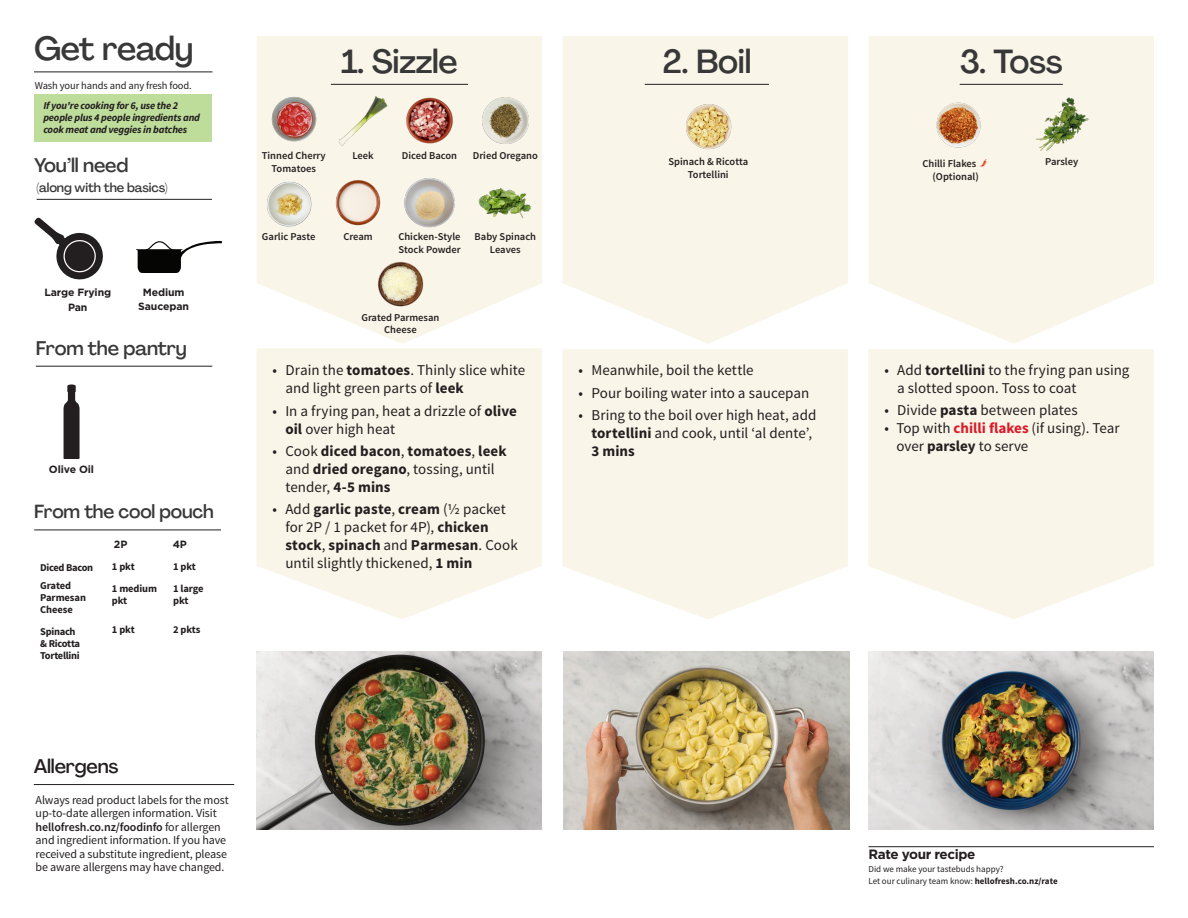
<style>
.page{position:relative;width:1188px;height:918px;background:#fff}
.page>*{position:absolute;margin:0;border:0;box-sizing:border-box;transform-origin:0 0}
.Header_Back{font:500 33px "Agrandir";letter-spacing:-.01em;color:#383839}
.Header_Back-2{font:500 19.5px "Agrandir";letter-spacing:-.01em;color:#383839}
.Header_Back-3{font:500 19.5px "Agrandir";letter-spacing:-.01em;color:#231f20}
.Header_Back-4{font:500 18.75px "Agrandir";letter-spacing:-.01em;color:#383839}
.t1{font:15px/18px "Source Sans Pro";color:#231f20}
.t2{font:700 15px/18px "Source Sans Pro";letter-spacing:.005em;color:#231f20}
._24_Before_start_Tit{font:700 13.5px "Gotham";letter-spacing:-.03em;color:#231f20}
.Header_Back-5{font:500 12.75px "Agrandir";letter-spacing:-.01em;color:#383839}
._00_Basic{font:12px/13.5px "Source Sans Pro";letter-spacing:-.01em;color:#231f20}
.t3{font:600 10.5px/12.6px "Source Sans Pro";color:#231f20;text-align:center}
._06_Before_Start{font:italic 700 10.5px/12px "Source Sans Pro";letter-spacing:-.02em;color:#231f20}
.Header_Back-6{font:700 10.5px/12px "Source Sans Pro";letter-spacing:-.03em;color:#231f20}
.Header_Back-7{font:700 10.5px/14.4px "Gotham";letter-spacing:-.01em;color:#231f20;text-align:center}
.Header_Back-8{font:700 10.5px/12px "Source Sans Pro";letter-spacing:-.01em;color:#231f20}
._06_Before_Start-2{font:10.5px "Source Sans Pro";letter-spacing:-.01em;color:#231f20}
._23_Small_text_Socia{font:9px/12px "Source Sans Pro";color:#231f20}
.s1{color:#e53525}
.s2{font-weight:700}
.s3{font-weight:400}
.s4{font-weight:700;color:#da1b2b}
.s5{font-weight:600}
</style>
<div class="page">
<svg style="left:257px;top:36px;width:285px;height:308px;fill:#f9f5e8"></svg>
<svg style="left:563px;top:36px;width:285px;height:308px;fill:#f9f5e8"></svg>
<svg style="left:869px;top:36px;width:285px;height:308px;fill:#f9f5e8"></svg>
<hr style="left:34px;top:784px;width:200px;height:1px;background:#231f20">
<hr style="left:37px;top:199px;width:175px;height:1px;background:#231f20">
<svg style="left:35px;top:218px;width:68px;height:62px"></svg>
<hr style="left:34px;top:530px;width:187px;height:1px;background:#231f20">
<hr style="left:36px;top:366px;width:176px;height:1px;background:#231f20">
<svg style="left:63px;top:384px;width:17px;height:75px"></svg>
<hr style="left:869px;top:846px;width:285px;height:1px;background:#231f20">
<svg style="left:257px;top:348px;width:285px;height:271px;fill:#f9f5e8"></svg>
<svg style="left:562px;top:349px;width:286px;height:270px;fill:#f9f5e8"></svg>
<svg style="left:868px;top:349px;width:286px;height:270px;fill:#f9f5e8"></svg>
<img style="left:257px;top:651px;width:285px;height:178px">
<img style="left:564px;top:651px;width:285px;height:178px">
<img style="left:868px;top:651px;width:286px;height:178px">
<hr style="left:645px;top:84px;width:124px;height:1px;background:#231f20">
<hr style="left:960px;top:84px;width:103px;height:1px;background:#231f20">
<hr style="left:331px;top:84px;width:137px;height:1px;background:#231f20">
<img style="left:265px;top:91px;width:58px;height:56px">
<img style="left:266px;top:182px;width:45px;height:45px">
<img style="left:338px;top:96px;width:50px;height:49px">
<img style="left:400px;top:173px;width:59px;height:59px">
<img style="left:400px;top:91px;width:59px;height:59px">
<img style="left:479px;top:176px;width:53px;height:53px">
<img style="left:476px;top:91px;width:58px;height:59px">
<img style="left:371px;top:255px;width:59px;height:59px">
<img style="left:679px;top:97px;width:58px;height:59px">
<img style="left:930px;top:97px;width:58px;height:56px">
<img style="left:1033px;top:97px;width:59px;height:56px">
<img style="left:329px;top:173px;width:58px;height:59px">
<svg style="left:136px;top:240px;width:86px;height:33px"></svg>
<div style="left:35px;top:95px;width:177px;height:47px;background:#bedd9b"></div>
<hr style="left:34px;top:72px;width:178px;height:1px;background:#231f20">
<p class="Header_Back" style="left:34px;top:28px;width:161px">Get ready</p>
<p class="_06_Before_Start-2" style="left:35px;top:79px;width:159px">Wash your hands and any fresh food.</p>
<p class="_06_Before_Start" style="left:43px;top:100px;width:158px">If you're cooking for 6, use the 2 people plus 4 people ingredients and cook meat and veggies in batches</p>
<p class="Header_Back-2" style="left:34px;top:153px;width:96px">You’ll need</p>
<p class="Header_Back-5" style="left:37px;top:180px;width:132px">(along with the basics)</p>
<p class="Header_Back-7" style="left:44px;top:285px;width:68px">Large Frying<br>Pan</p>
<p class="Header_Back-7" style="left:138px;top:285px;width:52px">Medium<br>Saucepan</p>
<p class="Header_Back-2" style="left:36px;top:336px;width:153px">From the pantry</p>
<p class="Header_Back-7" style="left:49px;top:462px;width:47px">Olive Oil</p>
<p class="Header_Back-4" style="left:34px;top:500px;width:181px">From the cool pouch</p>
<p class="Header_Back-7" style="left:114px;top:537px;width:15px">2P</p>
<p class="Header_Back-7" style="left:173px;top:537px;width:16px">4P</p>
<p class="Header_Back" style="left:341px;top:41px;width:118px">1. Sizzle</p>
<p class="Header_Back" style="left:662px;top:41px;width:90px">2. Boil</p>
<p class="Header_Back" style="left:960px;top:41px;width:105px">3. Toss</p>
<p class="t3" style="left:262px;top:149px;width:66px">Tinned Cherry<br>Tomatoes</p>
<p class="t3" style="left:352px;top:149px;width:23px">Leek</p>
<p class="t3" style="left:402px;top:149px;width:57px">Diced Bacon</p>
<p class="t3" style="left:473px;top:149px;width:67px">Dried Oregano</p>
<p class="t3" style="left:262px;top:231px;width:55px">Garlic Paste</p>
<p class="t3" style="left:343px;top:230px;width:31px">Cream</p>
<p class="t3" style="left:398px;top:231px;width:64px;text-align:left">Chicken-Style<br>Stock Powder</p>
<p class="t3" style="left:475px;top:231px;width:63px">Baby Spinach<br>Leaves</p>
<p class="t3" style="left:361px;top:311px;width:80px">Grated Parmesan<br>Cheese</p>
<p class="t3" style="left:668px;top:155px;width:81px">Spinach &amp; Ricotta<br>Tortellini</p>
<p class="t3" style="left:922px;top:157px;width:68px">Chilli Flakes <span class="s1">▲</span></p>
<p class="t3" style="left:933px;top:170px;width:48px">(Optional)</p>
<p class="t3" style="left:1045px;top:155px;width:35px">Parsley</p>
<p class="t1" style="left:285px;top:362px;width:241px;text-indent:-13px">• Drain the <span class="s2">tomatoes</span>. Thinly slice white and light green parts of <span class="s2">leek</span></p>
<p class="t1" style="left:285px;top:402px;width:233px;text-indent:-13px">• In a frying pan, heat a drizzle of <span class="s2">olive oil</span> over high heat</p>
<p class="t2" style="left:285px;top:443px;width:223px;text-indent:-13px"><span class="s3">• Cook</span> diced bacon<span class="s3">,</span> tomatoes<span class="s3">,</span> leek <span class="s3">and</span> dried oregano<span class="s3">, tossing, until tender,</span> 4-5 mins</p>
<p class="t1" style="left:285px;top:500px;width:234px;text-indent:-13px">• Add <span class="s2">garlic paste</span>, <span class="s2">cream</span> (1/2 packet for 2P / 1 packet for 4P), <span class="s2">chicken stock</span>, <span class="s2">spinach</span> and <span class="s2">Parmesan</span>. Cook</p>
<p class="t1" style="left:579px;top:362px;width:177px">• Meanwhile, boil the kettle</p>
<p class="t1" style="left:579px;top:384px;width:232px">• Pour boiling water into a saucepan</p>
<p class="t1" style="left:591px;top:406px;width:227px;text-indent:-13px">• Bring to the boil over high heat, add <span class="s2">tortellini</span> and cook, until ‘al dente’,<br><span class="s2">3 mins</span></p>
<p class="t1" style="left:897px;top:361px;width:234px;text-indent:-13px">• Add <span class="s2">tortellini</span> to the frying pan using a slotted spoon. Toss to coat</p>
<p class="t1" style="left:885px;top:401px;width:195px">• Divide <span class="s2">pasta</span> between plates</p>
<p class="t1" style="left:896px;top:419px;width:225px;text-indent:-12px">• Top with <span class="s4">chilli flakes</span> (if using). Tear over <span class="s2">parsley</span> to serve</p>
<p class="Header_Back-6" style="left:40px;top:562px;width:55px">Diced Bacon</p>
<p class="Header_Back-6" style="left:112px;top:560px;width:24px">1 pkt</p>
<p class="Header_Back-6" style="left:173px;top:560px;width:24px">1 pkt</p>
<p class="t1" style="left:285px;top:554px;width:188px">until slightly thickened, <span class="s2">1 min</span></p>
<p class="Header_Back-8" style="left:40px;top:580px;width:47px">Grated<br>Parmesan<br>Cheese</p>
<p class="Header_Back-8" style="left:112px;top:583px;width:47px">1 medium pkt</p>
<p class="Header_Back-6" style="left:173px;top:583px;width:32px">1 large pkt</p>
<p class="Header_Back-6" style="left:40px;top:626px;width:41px">Spinach &amp; Ricotta<br>Tortellini</p>
<p class="Header_Back-6" style="left:112px;top:624px;width:24px">1 pkt</p>
<p class="Header_Back-6" style="left:173px;top:624px;width:29px">2 pkts</p>
<p class="Header_Back-3" style="left:34px;top:754px;width:86px">Allergens</p>
<p class="_00_Basic" style="left:36px;top:793px;width:195px">Always read product labels for the most up-to-date allergen information. Visit <span class="s5">hellofresh.co.nz/foodinfo</span> for allergen and ingredient information. If you have received a substitute ingredient, please be aware allergens may have changed.</p>
<p class="_24_Before_start_Tit" style="left:869px;top:846px;width:108px">Rate your recipe</p>
<p class="_23_Small_text_Socia" style="left:869px;top:863px;width:191px">Did we make your tastebuds happy?<br>Let our culinary team know: <span class="s2">hellofresh.co.nz/rate</span></p>
</div>
